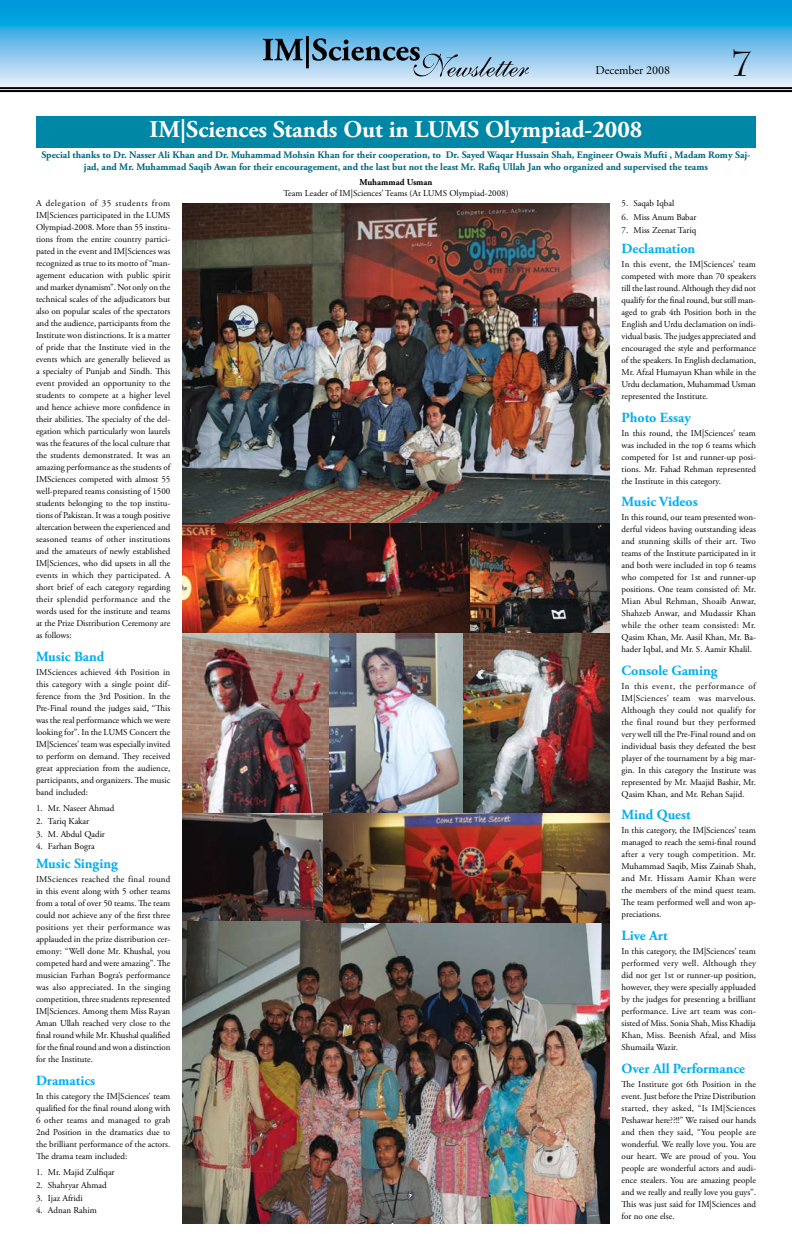
<style>
.page{position:relative;width:792px;height:1260px;background:#fff}
.page>*{position:absolute;margin:0;border:0;box-sizing:border-box;transform-origin:0 0}
.t1{font:36px "Bernhard Modern BT";color:#000}
.t2{font:700 24px "Adobe Garamond Pro";color:#fff}
.t3{font:700 14px "Adobe Garamond Pro";color:#00aeef}
.t4{font:12px "Adobe Garamond Pro";color:#000}
.t5{font:700 10px/12px "Adobe Garamond Pro";color:#00677d;text-align:center}
.t6{font:9px/12px "Adobe Garamond Pro";color:#000;text-align:justify}
.t7{font:700 9px "Adobe Garamond Pro";color:#000}
</style>
<div class="page">
<img style="left:182px;top:204px;width:428px;height:1020px">
<div style="left:36px;top:116px;width:720px;height:31px;background:#0087a5"></div>
<svg style="left:0;top:0;width:792px;height:90px;background:#5dbbe7"></svg>
<hr style="left:0;top:87px;width:792px;height:2px;background:#000">
<hr style="left:0;top:90px;width:792px;height:2px;background:#000">
<svg style="left:263px;top:36px;width:266px;height:41px;background:#7cabc9"></svg>
<h3 class="t4" style="left:596px;top:63px;width:76px">December 2008</h3>
<h1 class="t1" style="left:732px;top:39px;width:21px">7</h1>
<h2 class="t2" style="left:150px;top:115px;width:494px">IM|Sciences Stands Out in LUMS Olympiad-2008</h2>
<p class="t5" style="left:41px;top:149px;width:711px">Special thanks to Dr. Nasser Ali Khan and Dr. Muhammad Mohsin Khan for their cooperation, to Dr. Sayed Waqar Hussain Shah, Engineer Owais Mufti , Madam Romy Saj&shy;jad, and Mr. Muhammad Saqib Awan for their encouragement, and the last but not the least Mr. Rafiq Ullah Jan who organized and supervised the teams</p>
<p class="t7" style="left:360px;top:177px;width:74px">Muhammad Usman</p>
<p class="t6" style="left:283px;top:187px;width:227px">Team Leader of IM|Sciences’ Teams (At LUMS Olympiad-2008)</p>
<p class="t6" style="left:622px;top:197px;width:54px">5. Saqab Iqbal</p>
<p class="t6" style="left:622px;top:211px;width:76px">6. Miss Anum Babar</p>
<p class="t6" style="left:622px;top:225px;width:76px">7. Miss Zeenat Tariq</p>
<h3 class="t3" style="left:622px;top:240px;width:75px">Declamation</h3>
<p class="t6" style="left:622px;top:258px;width:136px">In this event, the IM|Sciences’ team competed with more than 70 speakers till the last round. Although they did not qualify for the final round, but still man&shy;aged to grab 4th Position both in the English and Urdu declamation on indi&shy;vidual basis. The judges appreciated and encouraged the style and performance of the speakers. In English declamation, Mr. Afzal Humayun Khan while in the Urdu declamation, Muhammad Usman represented the Institute.</p>
<h3 class="t3" style="left:622px;top:409px;width:71px">Photo Essay</h3>
<p class="t6" style="left:622px;top:427px;width:136px">In this round, the IM|Sciences’ team was included in the top 6 teams which competed for 1st and runner-up posi&shy;tions. Mr. Fahad Rehman represented the Institute in this category.</p>
<h3 class="t3" style="left:622px;top:494px;width:78px">Music Videos</h3>
<p class="t6" style="left:622px;top:512px;width:136px">In this round, our team presented won&shy;derful videos having outstanding ideas and stunning skills of their art. Two teams of the Institute participated in it and both were included in top 6 teams who competed for 1st and runner-up positions. One team consisted of: Mr.<br>Mian Abul Rehman, Shoaib Anwar, Shahzeb Anwar, and Mudassir Khan while the other team consisted: Mr.<br>Qasim Khan, Mr. Aasil Khan, Mr. Ba&shy;hader Iqbal, and Mr. S. Aamir Khalil.</p>
<h3 class="t3" style="left:622px;top:662px;width:98px">Console Gaming</h3>
<p class="t6" style="left:622px;top:680px;width:136px">In this event, the performance of IM|Sciences’ team was marvelous.<br>Although they could not qualify for the final round but they performed very well till the Pre-Final round and on individual basis they defeated the best player of the tournament by a big mar&shy;gin. In this category the Institute was represented by Mr. Maajid Bashir, Mr.<br>Qasim Khan, and Mr. Rehan Sajid.</p>
<h3 class="t3" style="left:622px;top:807px;width:71px">Mind Quest</h3>
<p class="t6" style="left:622px;top:825px;width:136px">In this category, the IM|Sciences’ team managed to reach the semi-final round after a very tough competition. Mr.<br>Muhammad Saqib, Miss Zainab Shah, and Mr. Hissam Aamir Khan were the members of the mind quest team.<br>The team performed well and won ap&shy;preciations.</p>
<h3 class="t3" style="left:622px;top:927px;width:47px">Live Art</h3>
<p class="t6" style="left:622px;top:945px;width:136px">In this category, the IM|Sciences’ team performed very well. Although they did not get 1st or runner-up position, however, they were specially appluaded by the judges for presenting a brilliant performance. Live art team was con&shy;sisted of Miss. Sonia Shah, Miss Khadija Khan, Miss. Beenish Afzal, and Miss Shumaila Wazir.</p>
<h3 class="t3" style="left:622px;top:1060px;width:125px">Over All Performance</h3>
<p class="t6" style="left:622px;top:1078px;width:136px">The Institute got 6th Position in the event. Just before the Prize Distribution started, they asked, “Is IM|Sciences Peshawar here??!!” We raised our hands and then they said, “You people are wonderful. We really love you. You are our heart. We are proud of you. You people are wonderful actors and audi&shy;ence stealers. You are amazing people and we really and really love you guys”.<br>This was just said for IM|Sciences and for no one else.</p>
<p class="t6" style="left:36px;top:197px;width:136px">A delegation of 35 students from IM|Sciences participated in the LUMS Olympiad-2008. More than 55 institu&shy;tions from the entire country partici&shy;pated in the event and IM|Sciences was recognized as true to its motto of “man&shy;agement education with public spirit and market dynamism”. Not only on the technical scales of the adjudicators but also on popular scales of the spectators and the audience, participants from the Institute won distinctions. It is a matter of pride that the Institute vied in the events which are generally believed as a specialty of Punjab and Sindh. This event provided an opportunity to the students to compete at a higher level and hence achieve more confidence in their abilities. The specialty of the del&shy;egation which particularly won laurels was the features of the local culture that the students demonstrated. It was an amazing performance as the students of IMSciences competed with almost 55 well-prepared teams consisting of 1500 students belonging to the top institu&shy;tions of Pakistan. It was a tough positive altercation between the experienced and seasoned teams of other institutions and the amateurs of newly established IM|Sciences, who did upsets in all the events in which they participated. A short brief of each category regarding their splendid performance and the words used for the institute and teams at the Prize Distribution Ceremony are as follows:</p>
<h3 class="t3" style="left:36px;top:648px;width:70px">Music Band</h3>
<p class="t6" style="left:36px;top:666px;width:136px">IMSciences achieved 4th Position in this category with a single point dif&shy;ference from the 3rd Position. In the Pre-Final round the judges said, “This was the real performance which we were looking for”. In the LUMS Concert the IM|Sciences’ team was especially invited to perform on demand. They received great appreciation from the audience, participants, and organizers. The music band included:</p>
<p class="t6" style="left:36px;top:803px;width:80px">1. Mr. Naseer Ahmad</p>
<p class="t6" style="left:36px;top:815px;width:55px">2. Tariq Kakar</p>
<p class="t6" style="left:36px;top:828px;width:70px">3. M. Abdul Qadir</p>
<p class="t6" style="left:36px;top:841px;width:60px">4. Farhan Bogra</p>
<h3 class="t3" style="left:36px;top:855px;width:83px">Music Singing</h3>
<p class="t6" style="left:36px;top:873px;width:136px">IMSciences reached the final round in this event along with 5 other teams from a total of over 50 teams. The team could not achieve any of the first three positions yet their performance was applauded in the prize distribution cer&shy;emony: “Well done Mr. Khushal, you competed hard and were amazing”. The musician Farhan Bogra’s performance was also appreciated. In the singing competition, three students represented IM|Sciences. Among them Miss Rayan Aman Ullah reached very close to the final round while Mr. Khushal qualified for the final round and won a distinction for the Institute.</p>
<h3 class="t3" style="left:36px;top:1072px;width:61px">Dramatics</h3>
<p class="t6" style="left:36px;top:1090px;width:136px">In this category the IM|Sciences’ team qualified for the final round along with 6 other teams and managed to grab 2nd Position in the dramatics due to the brilliant performance of the actors.<br>The drama team included:</p>
<p class="t6" style="left:36px;top:1167px;width:80px">1. Mr. Majid Zulfiqar</p>
<p class="t6" style="left:36px;top:1179px;width:72px">2. Shahryar Ahmad</p>
<p class="t6" style="left:36px;top:1192px;width:48px">3. Ijaz Afridi</p>
<p class="t6" style="left:36px;top:1205px;width:62px">4. Adnan Rahim</p>
</div>
